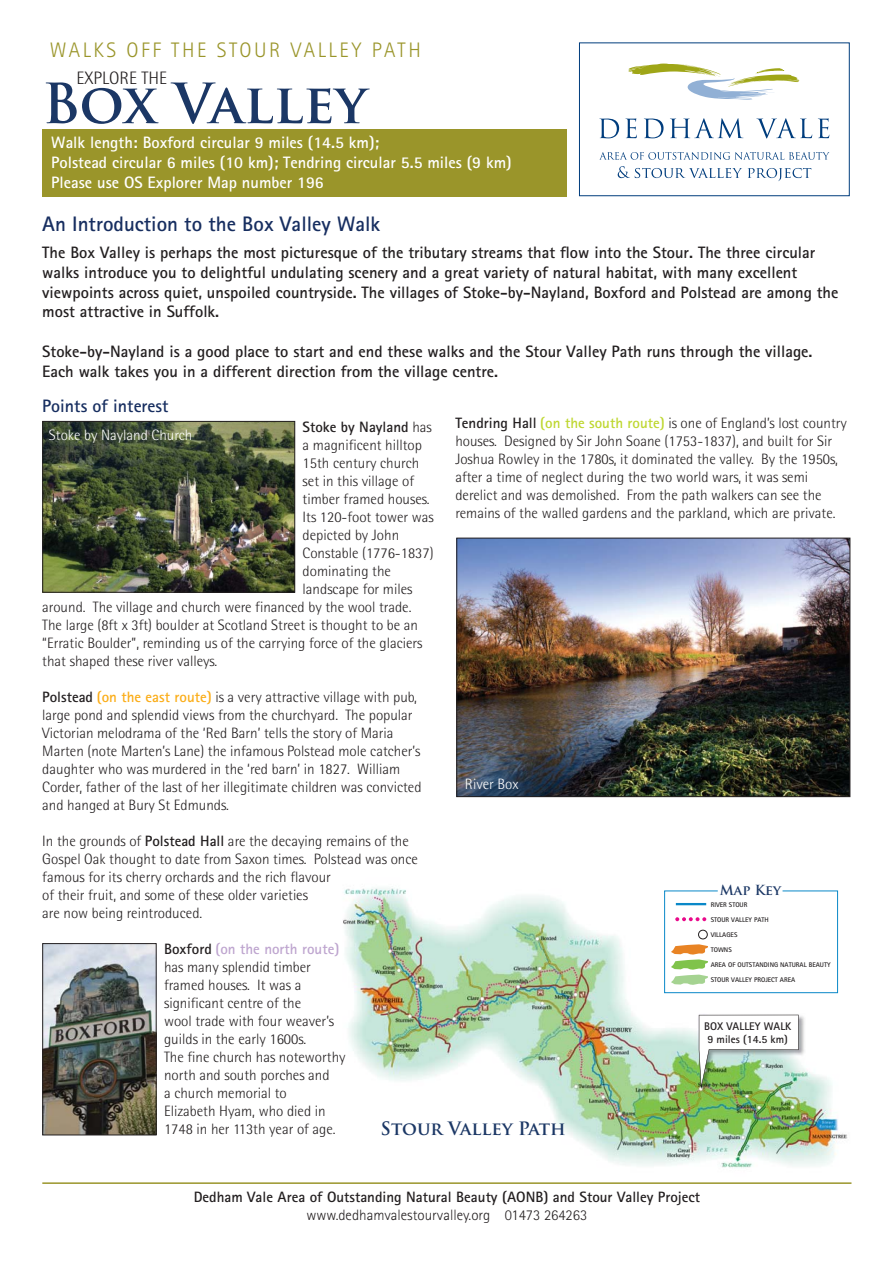
<style>
.page{position:relative;width:893px;height:1263px;background:#fff}
.page>*{position:absolute;margin:0;border:0;box-sizing:border-box;transform-origin:0 0}
.t1{font:700 54px "Trajan Pro";color:#1b3765}
.t2{font:700 21px "Rotis Sans Serif";color:#172e60}
.t3{font:300 21px "Rotis Sans Serif";letter-spacing:.125em;color:#9a952a}
.t4{font:700 18px "Rotis Sans Serif";color:#172e60}
.t5{font:700 18px "Trajan Pro";color:#1b3765}
.t6{font:300 18px "Rotis Semi Sans";color:#231f20}
.t7{font:700 16.5px/19.8px "Rotis Sans Serif";color:#231f20}
.t8{font:700 16.5px/19.8px "Rotis Sans Serif";color:#fff}
.t9{font:300 15px/18px "Rotis Semi Sans";color:#231f20}
.t10{font:700 15px "Rotis Sans Serif";color:#231f20}
.t11{font:300 15px "Rotis Sans Serif";color:#231f20}
.t12{font:300 15px "Rotis Semi Sans";color:#fff}
.t13{font:700 15px "Rotis Sans Serif";color:#bea5cf}
.t14{font:700 13.5px "Trajan Pro";letter-spacing:.005em;color:#1b3765}
.t15{font:700 11.1px/13.4px "Rotis Sans Serif";color:#231f20}
.t16{font:700 6.75px "Rotis Sans Serif";color:#231f20}
.s1{font-family:"Rotis Sans Serif";font-weight:700}
.s2{font-family:"Rotis Sans Serif";font-weight:700;color:#bed730}
.s3{font-family:"Rotis Semi Sans";font-weight:300}
.s4{font-family:"Rotis Sans Serif";font-weight:700;color:#fbad18}
.s5{color:#231f20}
</style>
<div class="page">
<img style="left:343px;top:888px;width:509px;height:296px">
<img style="left:697px;top:1013px;width:109px;height:83px">
<img style="left:699px;top:1015px;width:99px;height:74px">
<svg style="left:599px;top:118px;width:20px;height:20px"></svg>
<svg style="left:625px;top:118px;width:12px;height:20px"></svg>
<svg style="left:644px;top:118px;width:19px;height:20px"></svg>
<svg style="left:670px;top:118px;width:73px;height:20px"></svg>
<svg style="left:756px;top:118px;width:56px;height:21px"></svg>
<svg style="left:818px;top:118px;width:11px;height:20px"></svg>
<svg style="left:599px;top:152px;width:230px;height:8px"></svg>
<svg style="left:618px;top:166px;width:124px;height:12px"></svg>
<svg style="left:748px;top:168px;width:63px;height:13px"></svg>
<div style="left:579px;top:42px;width:271px;height:154px;border:1px solid #003d7d"></div>
<svg style="left:628px;top:64px;width:172px;height:36px"></svg>
<div style="left:42px;top:130px;width:524px;height:67px;background:#9a952a"></div>
<hr style="left:42px;top:1182px;width:809px;height:2px;background:#9a952a">
<img style="left:44px;top:423px;width:249px;height:168px">
<div style="left:42px;top:421px;width:253px;height:172px;border:1px solid #231f20"></div>
<img style="left:458px;top:540px;width:390px;height:255px">
<div style="left:456px;top:538px;width:394px;height:259px;border:1px solid #231f20"></div>
<img style="left:44px;top:945px;width:111px;height:188px">
<div style="left:42px;top:943px;width:115px;height:192px;border:1px solid #231f20"></div>
<svg style="left:664px;top:890px;width:174px;height:104px"></svg>
<h2 class="t3" style="left:50px;top:43px;width:372px">WALKS OFF THE STOUR VALLEY PATH</h2>
<h1 class="t1" style="left:42px;top:73px;width:326px">Box Valley</h1>
<p class="t6" style="left:76px;top:72px;width:92px">EXPLORE THE</p>
<p class="t8" style="left:51px;top:135px;width:462px">Walk length: Boxford circular 9 miles (14.5 km);<br>Polstead circular 6 miles (10 km); Tendring circular 5.5 miles (9 km)<br>Please use OS Explorer Map number 196</p>
<h2 class="t2" style="left:42px;top:217px;width:339px">An Introduction to the Box Valley Walk</h2>
<p class="t7" style="left:42px;top:244px;width:798px">The Box Valley is perhaps the most picturesque of the tributary streams that flow into the Stour. The three circular walks introduce you to delightful undulating scenery and a great variety of natural habitat, with many excellent viewpoints across quiet, unspoiled countryside. The villages of Stoke-by-Nayland, Boxford and Polstead are among the most attractive in Suffolk.</p>
<p class="t7" style="left:42px;top:343px;width:772px">Stoke-by-Nayland is a good place to start and end these walks and the Stour Valley Path runs through the village.<br>Each walk takes you in a different direction from the village centre.</p>
<p class="t4" style="left:42px;top:400px;width:128px">Points of interest</p>
<p class="t9" style="left:455px;top:415px;width:393px"><span class="s1">Tendring Hall</span> <span class="s2">(on the south route)</span> is one of England’s lost country houses. Designed by Sir John Soane (1753-1837), and built for Sir Joshua Rowley in the 1780s, it dominated the valley. By the 1950s, after a time of neglect during the two world wars, it was semi derelict and was demolished. From the path walkers can see the remains of the walled gardens and the parkland, which are private.</p>
<p class="t10" style="left:303px;top:421px;width:131px">Stoke by Nayland <span class="s3">has</span></p>
<p class="t9" style="left:303px;top:437px;width:121px">a magnificent hilltop</p>
<p class="t9" style="left:303px;top:455px;width:118px">15th century church</p>
<p class="t9" style="left:303px;top:473px;width:113px">set in this village of</p>
<p class="t9" style="left:303px;top:491px;width:128px">timber framed houses.</p>
<p class="t9" style="left:303px;top:509px;width:133px">Its 120-foot tower was</p>
<p class="t9" style="left:303px;top:527px;width:98px">depicted by John</p>
<p class="t9" style="left:303px;top:545px;width:132px">Constable (1776-1837)</p>
<p class="t9" style="left:303px;top:563px;width:90px">dominating the</p>
<p class="t9" style="left:303px;top:581px;width:111px">landscape for miles</p>
<p class="t9" style="left:42px;top:599px;width:371px">around. The village and church were financed by the wool trade.</p>
<p class="t9" style="left:42px;top:617px;width:377px">The large (8ft x 3ft) boulder at Scotland Street is thought to be an</p>
<p class="t9" style="left:42px;top:635px;width:381px">“Erratic Boulder”, reminding us of the carrying force of the glaciers</p>
<p class="t9" style="left:42px;top:653px;width:176px">that shaped these river valleys.</p>
<p class="t9" style="left:42px;top:689px;width:381px"><span class="s1">Polstead</span> <span class="s4">(on the east route)</span> is a very attractive village with pub, large pond and splendid views from the churchyard. The popular Victorian melodrama of the ‘Red Barn’ tells the story of Maria Marten (note Marten’s Lane) the infamous Polstead mole catcher’s daughter who was murdered in the ‘red barn’ in 1827. William Corder, father of the last of her illegitimate children was convicted and hanged at Bury St Edmunds.</p>
<p class="t9" style="left:42px;top:833px;width:377px">In the grounds of <span class="s1">Polstead Hall</span> are the decaying remains of the Gospel Oak thought to date from Saxon times. Polstead was once famous for its cherry orchards and the rich flavour<br>of their fruit, and some of these older varieties<br>are now being reintroduced.</p>
<p class="t13" style="left:164px;top:943px;width:177px"><span class="s5">Boxford</span> (on the north route)</p>
<p class="t9" style="left:164px;top:959px;width:183px">has many splendid timber framed houses. It was a significant centre of the<br>wool trade with four weaver’s guilds in the early 1600s.<br>The fine church has noteworthy north and south porches and<br>a church memorial to<br>Elizabeth Hyam, who died in<br>1748 in her 113th year of age.</p>
<p class="t12" style="left:49px;top:430px;width:145px">Stoke by Nayland Church</p>
<p class="t12" style="left:465px;top:779px;width:55px">River Box</p>
<p class="t14" style="left:720px;top:882px;width:63px">Map Key</p>
<p class="t16" style="left:711px;top:902px;width:38px">RIVER STOUR</p>
<p class="t16" style="left:711px;top:917px;width:60px">STOUR VALLEY PATH</p>
<p class="t16" style="left:711px;top:932px;width:28px">VILLAGES</p>
<p class="t16" style="left:711px;top:947px;width:22px">TOWNS</p>
<p class="t16" style="left:711px;top:962px;width:121px">AREA OF OUTSTANDING NATURAL BEAUTY</p>
<p class="t16" style="left:711px;top:977px;width:86px">STOUR VALLEY PROJECT AREA</p>
<p class="t15" style="left:704px;top:1021px;width:89px">BOX VALLEY WALK<br>9 miles (14.5 km)</p>
<p class="t5" style="left:380px;top:1118px;width:187px">Stour Valley Path</p>
<p class="t10" style="left:194px;top:1192px;width:508px">Dedham Vale Area of Outstanding Natural Beauty (AONB) and Stour Valley Project</p>
<p class="t11" style="left:306px;top:1210px;width:282px">www.dedhamvalestourvalley.org 01473 264263</p>
</div>
